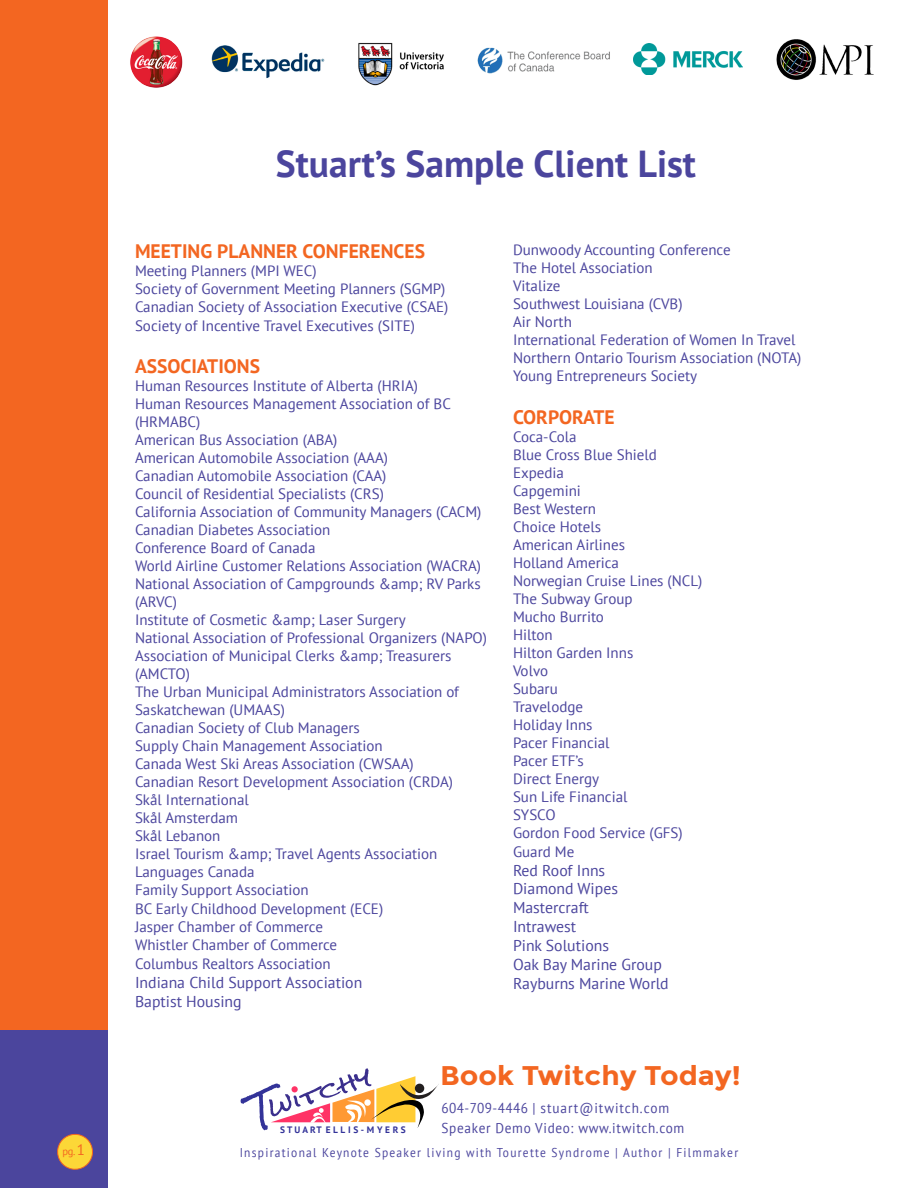
<style>
.page{position:relative;width:918px;height:1188px;background:#fff}
.page>*{position:absolute;margin:0;border:0;box-sizing:border-box;transform-origin:0 0}
.t1{font:700 37.5px "PT Sans";color:#4b459d}
.t2{font:700 27px "Montserrat";color:#f36621;scale:1.07 1}
.t3{font:700 19.5px "PT Sans";color:#f36621}
.t4{font:15.75px "PT Sans";color:#4b459d}
.t5{font:15px/18px "PT Sans";color:#4b459d}
.t6{font:14.25px "PT Sans";letter-spacing:.05em;color:#4b459d;scale:.93 1}
.t7{font:14.25px "PT Sans";letter-spacing:.07em;color:#4b459d;scale:.93 1}
.t8{font:12.75px "PT Sans";letter-spacing:.11em;color:#4b459d;scale:.9 1}
.t9{font:10.5px "PT Sans";color:#f36621}
.t10{font:700 9.3px "PT Sans";letter-spacing:.28em;color:#339}
.s1{font-size:15px}
</style>
<div class="page">
<div style="left:0;top:0;width:108px;height:1188px;background:#f36621"></div>
<svg style="left:241px;top:1068px;width:198px;height:62px"></svg>
<div style="left:0;top:1030px;width:108px;height:158px;background:#4b459d"></div>
<img style="left:130px;top:36px;width:53px;height:52px">
<img style="left:211px;top:45px;width:114px;height:34px">
<img style="left:776px;top:39px;width:98px;height:41px">
<img style="left:358px;top:42px;width:86px;height:44px">
<img style="left:634px;top:44px;width:109px;height:31px">
<img style="left:477px;top:47px;width:133px;height:27px">
<svg style="left:57px;top:1133px;width:36px;height:37px"></svg>
<p class="t9" style="left:63px;top:1145px;width:24px">pg. <span class="s1">1</span></p>
<p class="t1" style="left:276px;top:139px;width:422px">Stuart’s Sample Client List</p>
<p class="t3" style="left:135px;top:238px;width:292px">MEETING PLANNER CONFERENCES</p>
<p class="t5" style="left:135px;top:261px;width:183px">Meeting Planners (MPI WEC)</p>
<p class="t5" style="left:135px;top:279px;width:312px">Society of Government Meeting Planners (SGMP)</p>
<p class="t5" style="left:135px;top:297px;width:315px">Canadian Society of Association Executive (CSAE)</p>
<p class="t5" style="left:135px;top:316px;width:282px">Society of Incentive Travel Executives (SITE)</p>
<p class="t3" style="left:135px;top:354px;width:127px">ASSOCIATIONS</p>
<p class="t5" style="left:135px;top:377px;width:285px">Human Resources Institute of Alberta (HRIA)</p>
<p class="t5" style="left:135px;top:395px;width:317px">Human Resources Management Association of BC (HRMABC)</p>
<p class="t5" style="left:135px;top:431px;width:204px">American Bus Association (ABA)</p>
<p class="t5" style="left:135px;top:449px;width:255px">American Automobile Association (AAA)</p>
<p class="t5" style="left:135px;top:467px;width:253px">Canadian Automobile Association (CAA)</p>
<p class="t5" style="left:135px;top:485px;width:250px">Council of Residential Specialists (CRS)</p>
<p class="t5" style="left:135px;top:503px;width:348px">California Association of Community Managers (CACM)</p>
<p class="t5" style="left:135px;top:521px;width:197px">Canadian Diabetes Association</p>
<p class="t5" style="left:135px;top:539px;width:182px">Conference Board of Canada</p>
<p class="t5" style="left:135px;top:557px;width:348px">World Airline Customer Relations Association (WACRA)</p>
<p class="t5" style="left:135px;top:575px;width:347px">National Association of Campgrounds &amp;amp; RV Parks (ARVC)</p>
<p class="t5" style="left:135px;top:611px;width:272px">Institute of Cosmetic &amp;amp; Laser Surgery</p>
<p class="t5" style="left:135px;top:629px;width:353px">National Association of Professional Organizers (NAPO)</p>
<p class="t5" style="left:135px;top:647px;width:318px">Association of Municipal Clerks &amp;amp; Treasurers (AMCTO)</p>
<p class="t5" style="left:135px;top:683px;width:325px">The Urban Municipal Administrators Association of<br>Saskatchewan (UMAAS)</p>
<p class="t5" style="left:135px;top:719px;width:226px">Canadian Society of Club Managers</p>
<p class="t5" style="left:135px;top:737px;width:249px">Supply Chain Management Association</p>
<p class="t5" style="left:135px;top:755px;width:280px">Canada West Ski Areas Association (CWSAA)</p>
<p class="t5" style="left:135px;top:773px;width:320px">Canadian Resort Development Association (CRDA)</p>
<p class="t5" style="left:135px;top:791px;width:115px">Skål International</p>
<p class="t5" style="left:135px;top:809px;width:105px">Skål Amsterdam</p>
<p class="t5" style="left:135px;top:827px;width:87px">Skål Lebanon</p>
<p class="t5" style="left:135px;top:845px;width:304px">Israel Tourism &amp;amp; Travel Agents Association</p>
<p class="t5" style="left:135px;top:863px;width:121px">Languages Canada</p>
<p class="t5" style="left:135px;top:881px;width:175px">Family Support Association</p>
<p class="t5" style="left:135px;top:900px;width:250px">BC Early Childhood Development (ECE)</p>
<p class="t5" style="left:135px;top:918px;width:190px">Jasper Chamber of Commerce</p>
<p class="t5" style="left:135px;top:936px;width:204px">Whistler Chamber of Commerce</p>
<p class="t5" style="left:135px;top:954px;width:197px">Columbus Realtors Association</p>
<p class="t4" style="left:135px;top:972px;width:229px">Indiana Child Support Association</p>
<p class="t4" style="left:135px;top:991px;width:108px">Baptist Housing</p>
<p class="t5" style="left:513px;top:240px;width:219px">Dunwoody Accounting Conference</p>
<p class="t5" style="left:513px;top:258px;width:141px">The Hotel Association</p>
<p class="t5" style="left:513px;top:276px;width:49px">Vitalize</p>
<p class="t5" style="left:513px;top:294px;width:171px">Southwest Louisiana (CVB)</p>
<p class="t5" style="left:513px;top:312px;width:60px">Air North</p>
<p class="t5" style="left:513px;top:330px;width:284px">International Federation of Women In Travel</p>
<p class="t5" style="left:513px;top:348px;width:290px">Northern Ontario Tourism Association (NOTA)</p>
<p class="t5" style="left:513px;top:367px;width:186px">Young Entrepreneurs Society</p>
<p class="t3" style="left:513px;top:404px;width:103px">CORPORATE</p>
<p class="t5" style="left:513px;top:427px;width:65px">Coca-Cola</p>
<p class="t5" style="left:513px;top:445px;width:146px">Blue Cross Blue Shield</p>
<p class="t5" style="left:513px;top:463px;width:53px">Expedia</p>
<p class="t5" style="left:513px;top:481px;width:69px">Capgemini</p>
<p class="t5" style="left:513px;top:499px;width:85px">Best Western</p>
<p class="t5" style="left:513px;top:517px;width:90px">Choice Hotels</p>
<p class="t5" style="left:513px;top:535px;width:114px">American Airlines</p>
<p class="t5" style="left:513px;top:553px;width:108px">Holland America</p>
<p class="t5" style="left:513px;top:571px;width:191px">Norwegian Cruise Lines (NCL)</p>
<p class="t5" style="left:513px;top:589px;width:121px">The Subway Group</p>
<p class="t5" style="left:513px;top:607px;width:92px">Mucho Burrito</p>
<p class="t5" style="left:513px;top:625px;width:41px">Hilton</p>
<p class="t5" style="left:513px;top:643px;width:122px">Hilton Garden Inns</p>
<p class="t5" style="left:513px;top:661px;width:37px">Volvo</p>
<p class="t5" style="left:513px;top:679px;width:46px">Subaru</p>
<p class="t5" style="left:513px;top:697px;width:72px">Travelodge</p>
<p class="t5" style="left:513px;top:715px;width:81px">Holiday Inns</p>
<p class="t5" style="left:513px;top:733px;width:98px">Pacer Financial</p>
<p class="t5" style="left:513px;top:751px;width:72px">Pacer ETF’s</p>
<p class="t5" style="left:513px;top:769px;width:88px">Direct Energy</p>
<p class="t5" style="left:513px;top:787px;width:116px">Sun Life Financial</p>
<p class="t5" style="left:513px;top:805px;width:44px">SYSCO</p>
<p class="t5" style="left:513px;top:823px;width:171px">Gordon Food Service (GFS)</p>
<p class="t5" style="left:513px;top:842px;width:63px">Guard Me</p>
<p class="t4" style="left:513px;top:860px;width:94px">Red Roof Inns</p>
<p class="t4" style="left:513px;top:879px;width:106px">Diamond Wipes</p>
<p class="t4" style="left:513px;top:898px;width:77px">Mastercraft</p>
<p class="t4" style="left:513px;top:917px;width:65px">Intrawest</p>
<p class="t4" style="left:513px;top:936px;width:98px">Pink Solutions</p>
<p class="t4" style="left:513px;top:954px;width:150px">Oak Bay Marine Group</p>
<p class="t4" style="left:513px;top:973px;width:157px">Rayburns Marine World</p>
<p class="t10" style="left:280px;top:1124px;width:127px">STUAR T ELLIS-MYERS</p>
<p class="t2" style="left:440px;top:1060px;width:283px">Book Twitchy Today!</p>
<p class="t7" style="left:442px;top:1099px;width:246px">604-709-4446 | stuart@itwitch.com</p>
<p class="t6" style="left:442px;top:1119px;width:263px">Speaker Demo Video: www.itwitch.com</p>
<p class="t8" style="left:240px;top:1144px;width:555px">Inspirational Keynote Speaker living with Tourette Syndrome | Author | Filmmaker</p>
</div>
